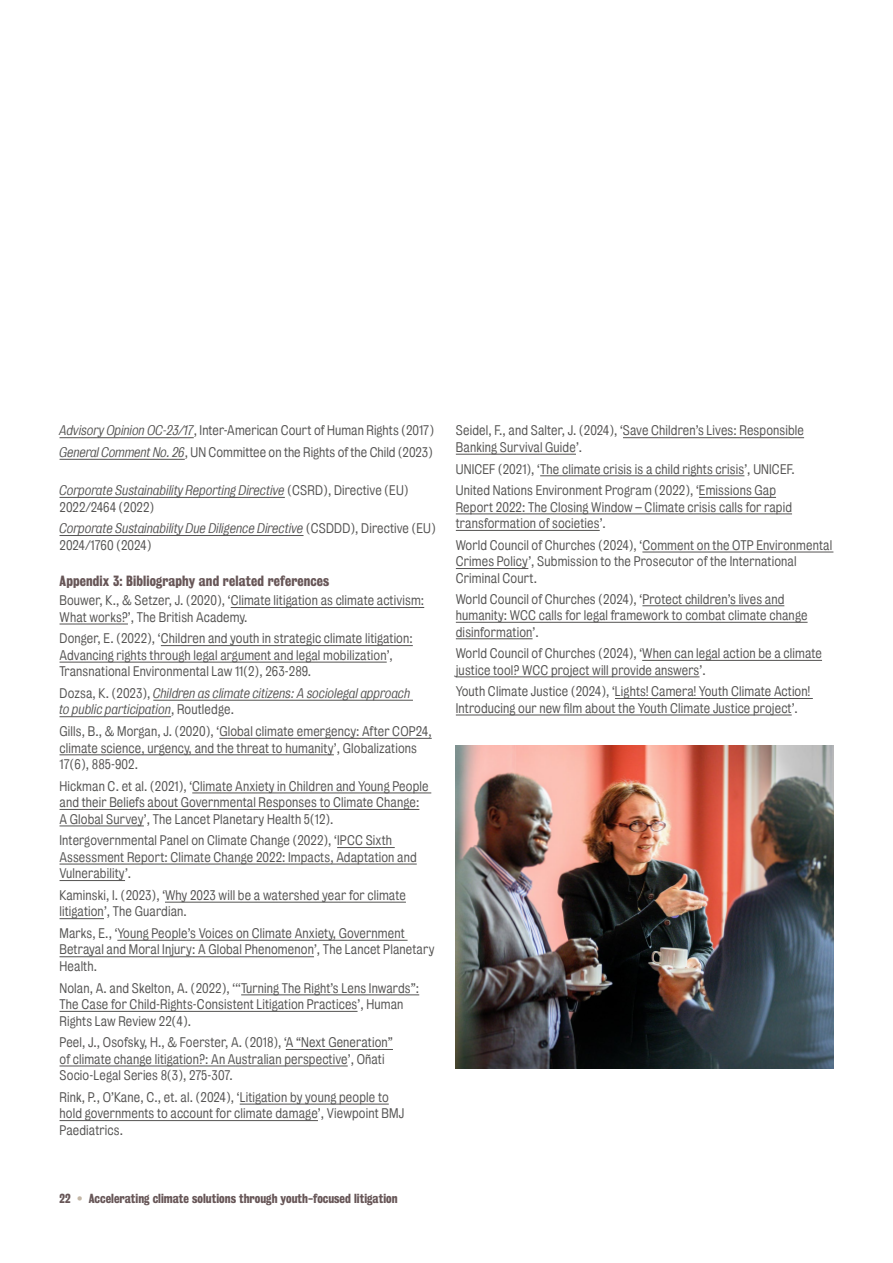
<style>
.page{position:relative;width:893px;height:1263px;background:#fff}
.page>*{position:absolute;margin:0;border:0;box-sizing:border-box;transform-origin:0 0}
.t1{font:13.5px "Kings Bureau Grot Three Seven";letter-spacing:.01em;color:#675657}
.t2{font:12.75px/16.5px "Kings Bureau Grot Five One";letter-spacing:.01em;color:#545352}
.t3{font:italic 12.75px/16.5px "Kings Bureau Grot Five One";letter-spacing:.01em;color:#545352}
.t4{font:12px "Kings Bureau Grot Three Seven";color:#675657}
.s1{font-style:italic}
.s2{font-style:normal}
.s3{font-family:"Kings Bureau Grot Five One";color:#c4b7a6}
</style>
<div class="page">
<hr style="left:60px;top:437px;width:134px;height:1px;background:#545352">
<hr style="left:60px;top:459px;width:125px;height:1px;background:#545352">
<hr style="left:60px;top:497px;width:225px;height:1px;background:#545352">
<hr style="left:60px;top:535px;width:243px;height:1px;background:#545352">
<hr style="left:231px;top:607px;width:193px;height:1px;background:#545352">
<hr style="left:60px;top:624px;width:68px;height:1px;background:#545352">
<hr style="left:161px;top:645px;width:252px;height:1px;background:#545352">
<hr style="left:60px;top:662px;width:327px;height:1px;background:#545352">
<hr style="left:153px;top:700px;width:260px;height:1px;background:#545352">
<hr style="left:60px;top:716px;width:111px;height:1px;background:#545352">
<hr style="left:219px;top:738px;width:213px;height:1px;background:#545352">
<hr style="left:60px;top:754px;width:274px;height:1px;background:#545352">
<hr style="left:192px;top:793px;width:239px;height:1px;background:#545352">
<hr style="left:60px;top:809px;width:359px;height:1px;background:#545352">
<hr style="left:60px;top:826px;width:84px;height:1px;background:#545352">
<hr style="left:337px;top:847px;width:58px;height:1px;background:#545352">
<hr style="left:60px;top:864px;width:357px;height:1px;background:#545352">
<hr style="left:60px;top:880px;width:65px;height:1px;background:#545352">
<hr style="left:165px;top:902px;width:241px;height:1px;background:#545352">
<hr style="left:60px;top:918px;width:44px;height:1px;background:#545352">
<hr style="left:117px;top:940px;width:291px;height:1px;background:#545352">
<hr style="left:60px;top:956px;width:254px;height:1px;background:#545352">
<hr style="left:241px;top:994px;width:178px;height:1px;background:#545352">
<hr style="left:60px;top:1011px;width:298px;height:1px;background:#545352">
<hr style="left:286px;top:1049px;width:107px;height:1px;background:#545352">
<hr style="left:60px;top:1066px;width:288px;height:1px;background:#545352">
<hr style="left:240px;top:1104px;width:149px;height:1px;background:#545352">
<hr style="left:60px;top:1120px;width:258px;height:1px;background:#545352">
<hr style="left:623px;top:437px;width:181px;height:1px;background:#545352">
<hr style="left:456px;top:454px;width:120px;height:1px;background:#545352">
<hr style="left:540px;top:475px;width:204px;height:1px;background:#545352">
<hr style="left:699px;top:497px;width:77px;height:1px;background:#545352">
<hr style="left:456px;top:514px;width:336px;height:1px;background:#545352">
<hr style="left:456px;top:530px;width:144px;height:1px;background:#545352">
<hr style="left:642px;top:552px;width:191px;height:1px;background:#545352">
<hr style="left:456px;top:568px;width:72px;height:1px;background:#545352">
<hr style="left:642px;top:605px;width:142px;height:1px;background:#545352">
<hr style="left:456px;top:622px;width:352px;height:1px;background:#545352">
<hr style="left:456px;top:638px;width:77px;height:1px;background:#545352">
<hr style="left:642px;top:660px;width:180px;height:1px;background:#545352">
<hr style="left:456px;top:677px;width:243px;height:1px;background:#545352">
<hr style="left:615px;top:698px;width:198px;height:1px;background:#545352">
<hr style="left:456px;top:715px;width:336px;height:1px;background:#545352">
<img style="left:456px;top:746px;width:377px;height:323px">
<p class="t2" style="left:60px;top:420px;width:376px;line-height:21.6px"><span class="s1">Advisory Opinion OC-23/17</span>, Inter-American Court of Human Rights (2017)<br><span class="s1">General Comment No. 26</span>, UN Committee on the Rights of the Child (2023)</p>
<p class="t3" style="left:60px;top:482px;width:350px">Corporate Sustainability Reporting Directive <span class="s2">(CSRD), Directive (EU)<br>2022/2464 (2022)</span></p>
<p class="t3" style="left:60px;top:520px;width:378px">Corporate Sustainability Due Diligence Directive <span class="s2">(CSDDD), Directive (EU)<br>2024/1760 (2024)</span></p>
<p class="t1" style="left:60px;top:573px;width:271px">Appendix 3: Bibliography and related references</p>
<p class="t2" style="left:60px;top:592px;width:366px">Bouwer, K., &amp; Setzer, J. (2020), ‘Climate litigation as climate activism:<br>What works?’, The British Academy.</p>
<p class="t2" style="left:60px;top:630px;width:355px">Donger, E. (2022), ‘Children and youth in strategic climate litigation:<br>Advancing rights through legal argument and legal mobilization’,<br>Transnational Environmental Law 11(2), 263-289.</p>
<p class="t3" style="left:60px;top:685px;width:352px"><span class="s2">Dozsa, K. (2023),</span> Children as climate citizens: A sociolegal approach to public participation<span class="s2">, Routledge.</span></p>
<p class="t2" style="left:60px;top:723px;width:374px">Gills, B., &amp; Morgan, J. (2020), ‘Global climate emergency: After COP24, climate science, urgency, and the threat to humanity’, Globalizations<br>17(6), 885-902.</p>
<p class="t2" style="left:60px;top:778px;width:371px">Hickman C. et al. (2021), ‘Climate Anxiety in Children and Young People and their Beliefs about Governmental Responses to Climate Change:<br>A Global Survey’, The Lancet Planetary Health 5(12).</p>
<p class="t2" style="left:60px;top:832px;width:359px">Intergovernmental Panel on Climate Change (2022), ‘IPCC Sixth<br>Assessment Report: Climate Change 2022: Impacts, Adaptation and<br>Vulnerability’.</p>
<p class="t2" style="left:60px;top:887px;width:348px">Kaminski, I. (2023), ‘Why 2023 will be a watershed year for climate litigation’, The Guardian.</p>
<p class="t2" style="left:60px;top:925px;width:376px">Marks, E., ‘Young People’s Voices on Climate Anxiety, Government<br>Betrayal and Moral Injury: A Global Phenomenon’, The Lancet Planetary<br>Health.</p>
<p class="t2" style="left:60px;top:980px;width:361px">Nolan, A. and Skelton, A. (2022), ‘‘‘Turning The Right’s Lens Inwards”:<br>The Case for Child-Rights-Consistent Litigation Practices’, Human<br>Rights Law Review 22(4).</p>
<p class="t2" style="left:60px;top:1034px;width:335px">Peel, J., Osofsky, H., &amp; Foerster, A. (2018), ‘A “Next Generation” of climate change litigation?: An Australian perspective’, Oñati<br>Socio-Legal Series 8(3), 275-307.</p>
<p class="t2" style="left:60px;top:1089px;width:346px">Rink, P., O’Kane, C., et. al. (2024), ‘Litigation by young people to hold governments to account for climate damage’, Viewpoint BMJ<br>Paediatrics.</p>
<p class="t2" style="left:456px;top:422px;width:350px">Seidel, F., and Salter, J. (2024), ‘Save Children’s Lives: Responsible<br>Banking Survival Guide’.</p>
<p class="t2" style="left:456px;top:458px;width:340px;line-height:21.6px">UNICEF (2021), ‘The climate crisis is a child rights crisis’, UNICEF.<br>United Nations Environment Program (2022), ‘Emissions Gap</p>
<p class="t2" style="left:456px;top:499px;width:338px">Report 2022: The Closing Window – Climate crisis calls for rapid transformation of societies’.</p>
<p class="t2" style="left:456px;top:537px;width:378px">World Council of Churches (2024), ‘Comment on the OTP Environmental<br>Crimes Policy’, Submission to the Prosecutor of the International<br>Criminal Court.</p>
<p class="t2" style="left:456px;top:591px;width:353px">World Council of Churches (2024), ‘Protect children’s lives and humanity: WCC calls for legal framework to combat climate change disinformation’.</p>
<p class="t2" style="left:456px;top:645px;width:368px">World Council of Churches (2024), ‘When can legal action be a climate justice tool? WCC project will provide answers’.</p>
<p class="t2" style="left:456px;top:683px;width:356px">Youth Climate Justice (2024), ‘Lights! Camera! Youth Climate Action!<br>Introducing our new film about the Youth Climate Justice project’.</p>
<p class="t4" style="left:60px;top:1192px;width:340px">22 <span class="s3">•</span> Accelerating climate solutions through youth-focused litigation</p>
</div>
